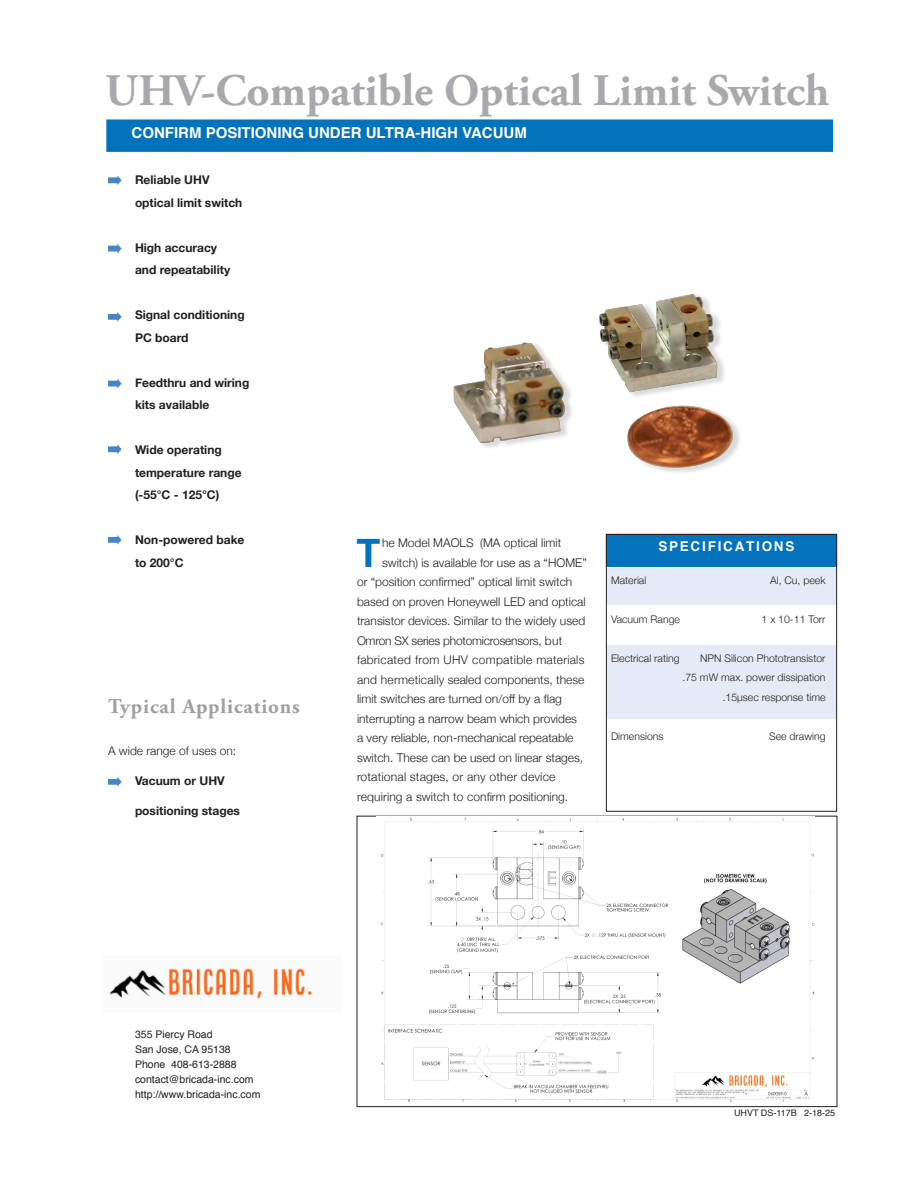
<style>
.page{position:relative;width:918px;height:1188px;background:#fff}
.page>*{position:absolute;margin:0;border:0;box-sizing:border-box;transform-origin:0 0}
.Headline{font:700 45px "Adobe Garamond Pro";color:#a8a9ad}
.Drop_Cap_Body{font:700 39.15px "Helvetica";color:#0073bc}
.MAOLS_Body{font:700 21px "Adobe Garamond Pro";letter-spacing:.04em;color:#9d9fa2}
.t1{font:700 15px "Helvetica";color:#fff}
.t2{font:700 13.5px "Helvetica";letter-spacing:.13em;color:#fff}
.Drop_Cap_Body-2{font:300 12px "Helvetica Neue";color:#231f20}
.Bullets{font:700 12px "Helvetica Neue";color:#231f20}
.Drop_Cap_Body-3{font:300 12px "Helvetica Neue";letter-spacing:.03em;color:#231f20}
.Drop_Cap_Body-4{font:300 12px "Helvetica Neue";letter-spacing:-.02em;color:#231f20}
.MAOLS_Body-2{font:300 12px "Helvetica Neue";color:#231f20}
.MAOLS_Body-3{font:300 10.5px "Helvetica Neue";color:#231f20}
.t3{font:10.5px "Helvetica";color:#231f20}
.t4{font:9px "Helvetica";color:#231f20}
</style>
<div class="page">
<div style="left:606px;top:646px;width:231px;height:73px;background:#e4ebf6"></div>
<div style="left:606px;top:568px;width:231px;height:37px;background:#e4ebf6"></div>
<div style="left:106px;top:119px;width:727px;height:33px;background:#0073bc;border:2px solid #0073bc"></div>
<div style="left:606px;top:534px;width:231px;height:33px;background:#0073bc"></div>
<svg style="left:108px;top:379px;width:14px;height:9px"></svg>
<svg style="left:108px;top:312px;width:14px;height:10px"></svg>
<svg style="left:108px;top:244px;width:14px;height:9px"></svg>
<svg style="left:108px;top:176px;width:14px;height:9px"></svg>
<svg style="left:108px;top:777px;width:14px;height:10px"></svg>
<svg style="left:108px;top:444px;width:14px;height:10px"></svg>
<svg style="left:108px;top:535px;width:14px;height:10px"></svg>
<div style="left:606px;top:534px;width:231px;height:278px;border:1px solid #231f20"></div>
<img style="left:109px;top:967px;width:205px;height:33px">
<img style="left:453px;top:293px;width:287px;height:180px">
<img style="left:380px;top:817px;width:435px;height:286px">
<p class="Headline" style="left:105px;top:64px;width:726px">UHV-Compatible Optical Limit Switch</p>
<p class="t1" style="left:132px;top:123px;width:397px">CONFIRM POSITIONING UNDER ULTRA-HIGH VACUUM</p>
<p class="Bullets" style="left:135px;top:171px;width:76px">Reliable UHV</p>
<p class="Bullets" style="left:135px;top:193px;width:109px">optical limit switch</p>
<p class="Bullets" style="left:135px;top:238px;width:84px">High accuracy</p>
<p class="Bullets" style="left:135px;top:261px;width:97px">and repeatability</p>
<p class="Bullets" style="left:135px;top:306px;width:111px">Signal conditioning</p>
<p class="Bullets" style="left:135px;top:328px;width:55px">PC board</p>
<p class="Bullets" style="left:135px;top:373px;width:116px">Feedthru and wiring</p>
<p class="Bullets" style="left:135px;top:396px;width:76px">kits available</p>
<p class="Bullets" style="left:135px;top:441px;width:88px">Wide operating</p>
<p class="Bullets" style="left:135px;top:463px;width:108px">temperature range</p>
<p class="Bullets" style="left:135px;top:486px;width:86px">(-55°C - 125°C)</p>
<p class="Bullets" style="left:135px;top:531px;width:111px">Non-powered bake</p>
<p class="Bullets" style="left:135px;top:553px;width:50px">to 200°C</p>
<p class="MAOLS_Body" style="left:108px;top:694px;width:193px">Typical Applications</p>
<p class="MAOLS_Body-2" style="left:108px;top:741px;width:130px">A wide range of uses on:</p>
<p class="Bullets" style="left:135px;top:772px;width:91px">Vacuum or UHV</p>
<p class="Bullets" style="left:135px;top:802px;width:107px">positioning stages</p>
<p class="Drop_Cap_Body" style="left:356px;top:526px;width:25px">T</p>
<p class="Drop_Cap_Body-2" style="left:382px;top:533px;width:181px">he Model MAOLS (MA optical limit</p>
<p class="Drop_Cap_Body-2" style="left:382px;top:553px;width:206px">switch) is available for use as a “HOME”</p>
<p class="Drop_Cap_Body-2" style="left:357px;top:572px;width:217px">or “position confirmed” optical limit switch</p>
<p class="Drop_Cap_Body-2" style="left:357px;top:592px;width:230px">based on proven Honeywell LED and optical</p>
<p class="Drop_Cap_Body-2" style="left:357px;top:611px;width:230px">transistor devices. Similar to the widely used</p>
<p class="Drop_Cap_Body-4" style="left:357px;top:631px;width:207px">Omron SX series photomicrosensors, but</p>
<p class="Drop_Cap_Body-3" style="left:357px;top:650px;width:229px">fabricated from UHV compatible materials</p>
<p class="Drop_Cap_Body-2" style="left:357px;top:670px;width:229px">and hermetically sealed components, these</p>
<p class="Drop_Cap_Body-2" style="left:357px;top:689px;width:206px">limit switches are turned on/off by a flag</p>
<p class="Drop_Cap_Body-2" style="left:357px;top:709px;width:222px">interrupting a narrow beam which provides</p>
<p class="Drop_Cap_Body-2" style="left:357px;top:728px;width:218px">a very reliable, non-mechanical repeatable</p>
<p class="Drop_Cap_Body-2" style="left:357px;top:748px;width:228px">switch. These can be used on linear stages,</p>
<p class="Drop_Cap_Body-2" style="left:357px;top:767px;width:200px">rotational stages, or any other device</p>
<p class="Drop_Cap_Body-2" style="left:357px;top:787px;width:213px">requiring a switch to confirm positioning.</p>
<p class="t2" style="left:658px;top:537px;width:138px">SPECIFICATIONS</p>
<p class="MAOLS_Body-3" style="left:611px;top:572px;width:37px">Material</p>
<p class="MAOLS_Body-3" style="left:770px;top:572px;width:57px">Al, Cu, peek</p>
<p class="MAOLS_Body-3" style="left:611px;top:611px;width:70px">Vacuum Range</p>
<p class="MAOLS_Body-3" style="left:762px;top:611px;width:66px">1 x 10-11 Torr</p>
<p class="MAOLS_Body-3" style="left:611px;top:650px;width:70px">Electrical rating</p>
<p class="MAOLS_Body-3" style="left:700px;top:650px;width:127px">NPN Silicon Phototransistor</p>
<p class="MAOLS_Body-3" style="left:682px;top:669px;width:145px">.75 mW max. power dissipation</p>
<p class="MAOLS_Body-3" style="left:723px;top:689px;width:104px">.15µsec response time</p>
<p class="MAOLS_Body-3" style="left:611px;top:728px;width:54px">Dimensions</p>
<p class="MAOLS_Body-3" style="left:769px;top:728px;width:58px">See drawing</p>
<p class="t3" style="left:135px;top:1027px;width:79px">355 Piercy Road</p>
<p class="t3" style="left:135px;top:1042px;width:97px">San Jose, CA 95138</p>
<p class="t3" style="left:135px;top:1057px;width:103px">Phone 408-613-2888</p>
<p class="t3" style="left:135px;top:1072px;width:120px">contact@bricada-inc.com</p>
<p class="t3" style="left:135px;top:1087px;width:127px">http://www.bricada-inc.com</p>
<p class="t4" style="left:734px;top:1107px;width:103px">UHVT DS-117B 2-18-25</p>
</div>
